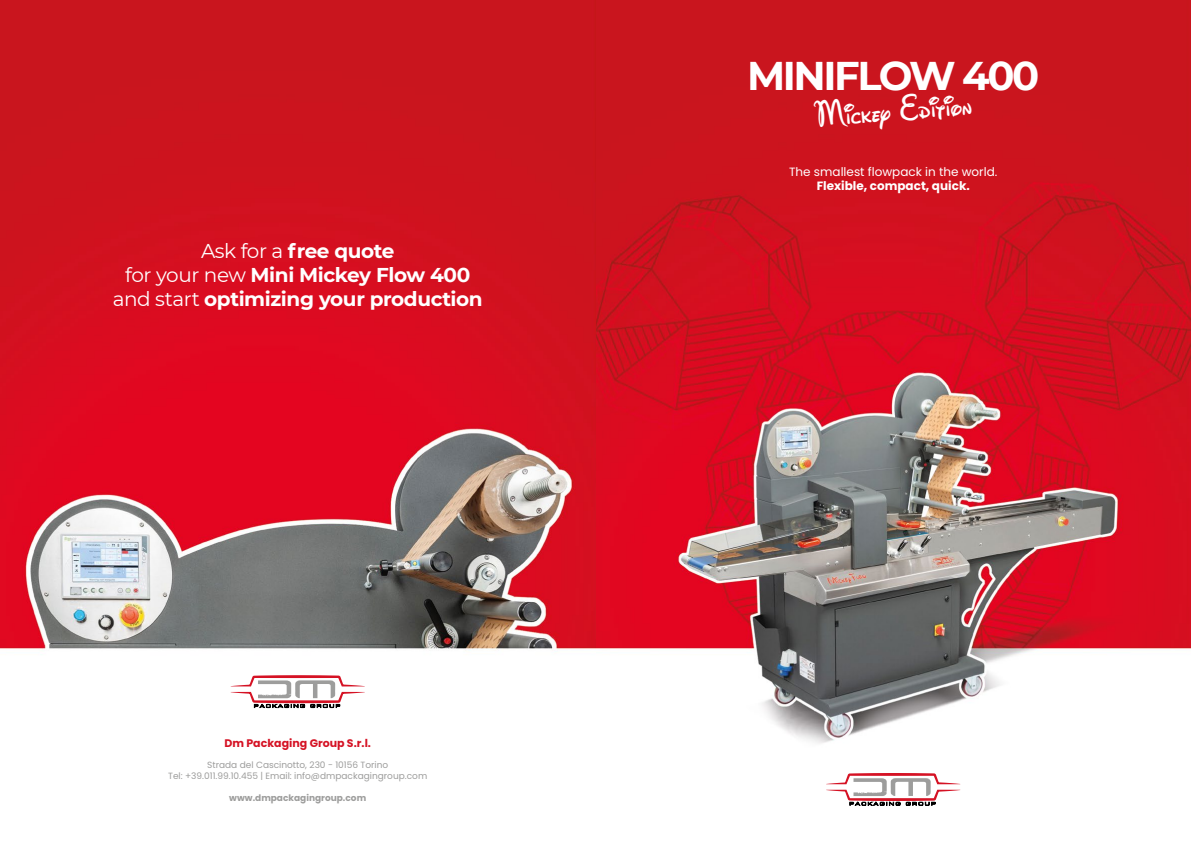
<style>
.page{position:relative;width:1191px;height:842px;background:#fff}
.page>*{position:absolute;margin:0;border:0;box-sizing:border-box;transform-origin:0 0}
.t1{font:700 40px "Montserrat";letter-spacing:-.06em;color:#fff}
.t2{font:35px "Walt Disney Script";color:#fff}
.t3{font:700 20px/24px "Montserrat";letter-spacing:-.02em;color:#fff;text-align:center}
.t4{font:12px "Poppins";color:#fff}
.t5{font:700 12px "Poppins";color:#fff}
.t6{font:700 11px "Poppins";color:#d51224}
.t7{font:9px/10.8px "Poppins";color:#9d9d9c;text-align:center}
.t8{font:700 9px "Poppins";color:#9d9d9c}
.s1{font-weight:400}
</style>
<div class="page">
<img style="left:0;top:0;width:1191px;height:743px">
<svg style="left:826px;top:773px;width:134px;height:32px"></svg>
<div style="left:217px;top:663px;width:161px;height:57px;background:#fff"></div>
<svg style="left:231px;top:675px;width:134px;height:33px"></svg>
<h3 class="t3" style="left:113px;top:237px;width:371px"><span class="s1">Ask for a</span> free quote<br><span class="s1">for your new</span> Mini Mickey Flow 400 <span class="s1">and start</span> optimizing your production</h3>
<p class="t6" style="left:224px;top:736px;width:148px">Dm Packaging Group S.r.l.</p>
<p class="t7" style="left:168px;top:760px;width:261px">Strada del Cascinotto, 230 - 10156 Torino<br>Tel: +39.011.99.10.455 | Email: info@dmpackagingroup.com</p>
<p class="t8" style="left:229px;top:792px;width:138px">www.dmpackagingroup.com</p>
<h1 class="t1" style="left:747px;top:47px;width:294px">MINIFLOW 400</h1>
<h2 class="t2" style="left:812px;top:93px;width:159px;rotate:-5deg">Mickey Edition</h2>
<h3 class="t4" style="left:789px;top:164px;width:210px">The smallest flowpack in the world.</h3>
<h3 class="t5" style="left:816px;top:179px;width:155px">Flexible, compact, quick.</h3>
</div>
